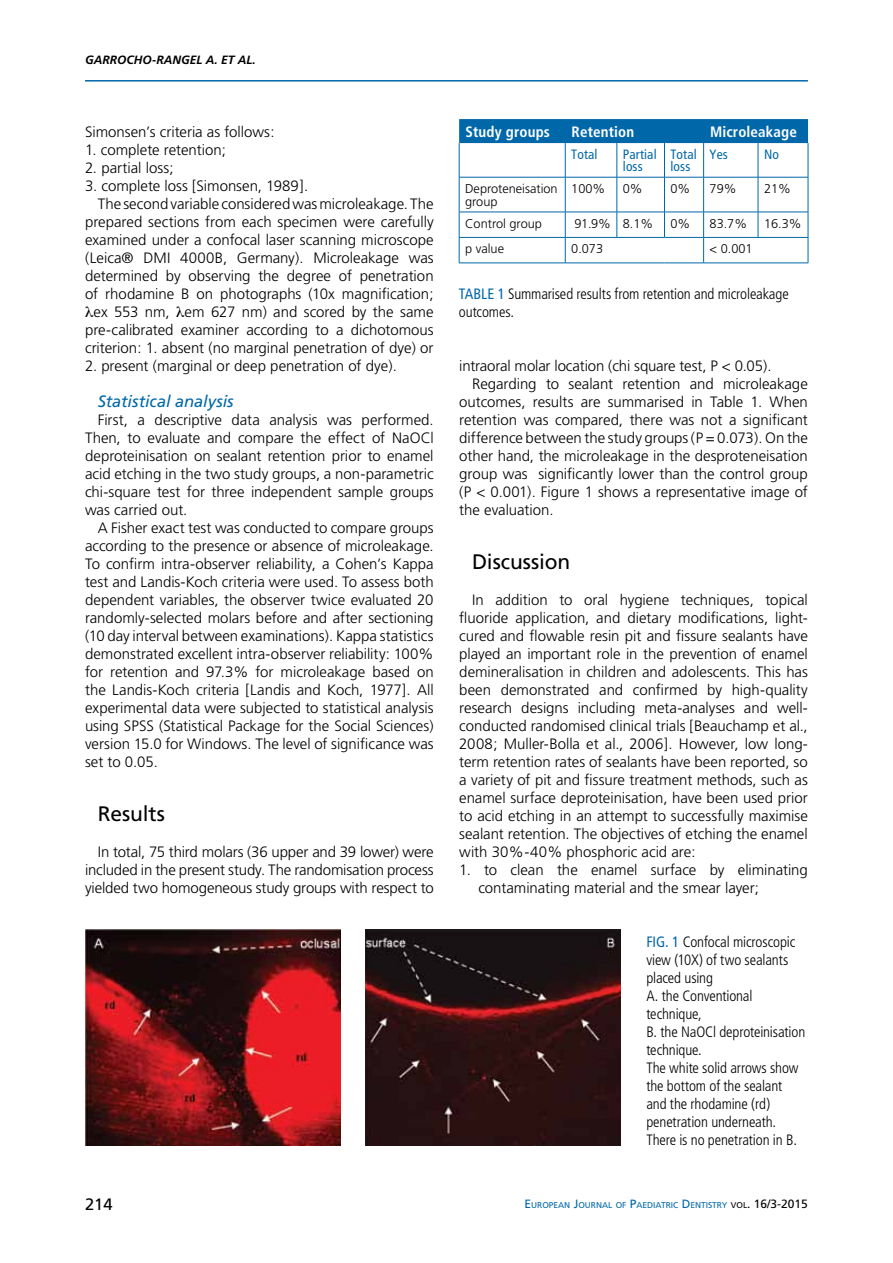
<style>
.page{position:relative;width:893px;height:1263px;background:#fff}
.page>*{position:absolute;margin:0;border:0;box-sizing:border-box;transform-origin:0 0}
.t1{font:21px "Frutiger";letter-spacing:-.005em;color:#000}
.t2{font:italic 16.5px "Frutiger";letter-spacing:-.005em;color:#0068a9}
.t3{font:16.5px "Frutiger";color:#000}
.t4{font:300 15px/18px "Frutiger";letter-spacing:-.005em;color:#000;text-align:justify}
.t5{font:300 condensed 15px/18px "Frutiger";letter-spacing:-.01em;color:#000}
.t6{font:700 condensed 15px "Frutiger";letter-spacing:.01em;color:#fff}
.t7{font:condensed 13.5px/12px "Frutiger";letter-spacing:.01em;color:#0068a9}
.t8{font:300 12.75px/12.8px "Frutiger";color:#000}
.t9{font:italic 700 12px "Frutiger";color:#000}
.t10{font:8.4px "Frutiger";color:#0068a9}
.s1{font-weight:400;color:#0068a9}
.s2{font-size:12px}
.s3{color:#000}
.s4{font-size:12px;color:#000}
</style>
<div class="page">
<hr style="left:85px;top:80px;width:723px;height:2px;background:#0068a9">
<div style="left:459px;top:119px;width:349px;height:24px;background:#0068a9"></div>
<hr style="left:459px;top:143px;width:1px;height:34px;background:#0068a9">
<hr style="left:565px;top:143px;width:1px;height:34px;background:#0068a9">
<hr style="left:617px;top:143px;width:1px;height:34px;background:#0068a9">
<hr style="left:664px;top:143px;width:1px;height:34px;background:#0068a9">
<hr style="left:703px;top:143px;width:1px;height:34px;background:#0068a9">
<hr style="left:758px;top:143px;width:1px;height:34px;background:#0068a9">
<hr style="left:808px;top:143px;width:1px;height:34px;background:#0068a9">
<hr style="left:459px;top:177px;width:106px;height:1px;background:#0068a9">
<hr style="left:459px;top:177px;width:1px;height:35px;background:#0068a9">
<hr style="left:565px;top:177px;width:52px;height:1px;background:#0068a9">
<hr style="left:565px;top:177px;width:1px;height:35px;background:#0068a9">
<hr style="left:617px;top:177px;width:47px;height:1px;background:#0068a9">
<hr style="left:617px;top:177px;width:1px;height:35px;background:#0068a9">
<hr style="left:664px;top:177px;width:40px;height:1px;background:#0068a9">
<hr style="left:664px;top:177px;width:1px;height:35px;background:#0068a9">
<hr style="left:704px;top:177px;width:54px;height:1px;background:#0068a9">
<hr style="left:703px;top:177px;width:1px;height:35px;background:#0068a9">
<hr style="left:758px;top:177px;width:50px;height:1px;background:#0068a9">
<hr style="left:758px;top:177px;width:1px;height:35px;background:#0068a9">
<hr style="left:808px;top:177px;width:1px;height:35px;background:#0068a9">
<hr style="left:459px;top:212px;width:106px;height:1px;background:#0068a9">
<hr style="left:565px;top:212px;width:52px;height:1px;background:#0068a9">
<hr style="left:617px;top:212px;width:47px;height:1px;background:#0068a9">
<svg style="left:617px;top:212px;width:1px;height:25px"></svg>
<hr style="left:664px;top:212px;width:40px;height:1px;background:#0068a9">
<svg style="left:664px;top:212px;width:1px;height:25px"></svg>
<hr style="left:704px;top:212px;width:54px;height:1px;background:#0068a9">
<hr style="left:758px;top:212px;width:50px;height:1px;background:#0068a9">
<svg style="left:758px;top:212px;width:1px;height:25px"></svg>
<hr style="left:459px;top:237px;width:106px;height:1px;background:#0068a9">
<svg style="left:459px;top:212px;width:1px;height:51px"></svg>
<hr style="left:565px;top:237px;width:52px;height:1px;background:#0068a9">
<svg style="left:565px;top:212px;width:1px;height:51px"></svg>
<hr style="left:617px;top:237px;width:47px;height:1px;background:#0068a9">
<hr style="left:664px;top:237px;width:40px;height:1px;background:#0068a9">
<hr style="left:704px;top:237px;width:54px;height:1px;background:#0068a9">
<svg style="left:703px;top:212px;width:1px;height:51px"></svg>
<hr style="left:758px;top:237px;width:50px;height:1px;background:#0068a9">
<svg style="left:808px;top:212px;width:1px;height:51px"></svg>
<hr style="left:459px;top:263px;width:106px;height:1px;background:#0068a9">
<hr style="left:565px;top:263px;width:52px;height:1px;background:#0068a9">
<hr style="left:617px;top:263px;width:47px;height:1px;background:#0068a9">
<hr style="left:664px;top:263px;width:40px;height:1px;background:#0068a9">
<hr style="left:704px;top:263px;width:54px;height:1px;background:#0068a9">
<hr style="left:758px;top:263px;width:50px;height:1px;background:#0068a9">
<img style="left:85px;top:929px;width:255px;height:216px">
<img style="left:366px;top:929px;width:255px;height:216px">
<p class="t9" style="left:85px;top:53px;width:172px">GARROCHO-RANGEL A. ET AL.</p>
<p class="t4" style="left:85px;top:123px;width:191px">Simonsen’s criteria as follows:</p>
<p class="t4" style="left:85px;top:141px;width:143px">1. complete retention;</p>
<p class="t4" style="left:85px;top:159px;width:90px">2. partial loss;</p>
<p class="t4" style="left:85px;top:177px;width:225px">3. complete loss [Simonsen, 1989].</p>
<p class="t4" style="left:98px;top:195px;width:337px">The second variable considered was microleakage. The</p>
<p class="t4" style="left:85px;top:213px;width:350px">prepared sections from each specimen were carefully</p>
<p class="t4" style="left:85px;top:231px;width:350px">examined under a confocal laser scanning microscope</p>
<p class="t4" style="left:85px;top:249px;width:350px">(Leica® DMI 4000B, Germany). Microleakage was</p>
<p class="t4" style="left:85px;top:267px;width:350px">determined by observing the degree of penetration</p>
<p class="t4" style="left:85px;top:285px;width:350px">of rhodamine B on photographs (10x magnification;</p>
<p class="t4" style="left:94px;top:303px;width:342px">ex 553 nm, em 627 nm) and scored by the same</p>
<p class="t4" style="left:85px;top:321px;width:350px">pre-calibrated examiner according to a dichotomous</p>
<p class="t4" style="left:85px;top:339px;width:350px">criterion: 1. absent (no marginal penetration of dye) or</p>
<p class="t4" style="left:85px;top:357px;width:314px">2. present (marginal or deep penetration of dye).</p>
<p class="t2" style="left:98px;top:392px;width:137px">Statistical analysis</p>
<p class="t4" style="left:85px;top:411px;width:350px;text-indent:13px">First, a descriptive data analysis was performed.<br>Then, to evaluate and compare the effect of NaOCl deproteinisation on sealant retention prior to enamel acid etching in the two study groups, a non-parametric chi-square test for three independent sample groups was carried out.</p>
<p class="t4" style="left:85px;top:519px;width:350px;text-indent:13px">A Fisher exact test was conducted to compare groups according to the presence or absence of microleakage.<br>To confirm intra-observer reliability, a Cohen’s Kappa test and Landis-Koch criteria were used. To assess both dependent variables, the observer twice evaluated 20 randomly-selected molars before and after sectioning (10 day interval between examinations). Kappa statistics demonstrated excellent intra-observer reliability: 100% for retention and 97.3% for microleakage based on the Landis-Koch criteria [Landis and Koch, 1977]. All experimental data were subjected to statistical analysis using SPSS (Statistical Package for the Social Sciences) version 15.0 for Windows. The level of significance was set to 0.05.</p>
<h1 class="t1" style="left:98px;top:801px;width:69px">Results</h1>
<p class="t4" style="left:85px;top:843px;width:350px;text-indent:13px">In total, 75 third molars (36 upper and 39 lower) were included in the present study. The randomisation process yielded two homogeneous study groups with respect to</p>
<p class="t6" style="left:465px;top:123px;width:86px">Study groups</p>
<p class="t6" style="left:572px;top:123px;width:64px">Retention</p>
<p class="t6" style="left:710px;top:123px;width:88px">Microleakage</p>
<p class="t7" style="left:571px;top:149px;width:28px">Total</p>
<p class="t7" style="left:623px;top:149px;width:35px">Partial loss</p>
<p class="t7" style="left:670px;top:149px;width:28px">Total loss</p>
<p class="t7" style="left:710px;top:149px;width:20px">Yes</p>
<p class="t7" style="left:764px;top:149px;width:16px">No</p>
<p class="t8" style="left:465px;top:182px;width:94px">Deproteneisation group</p>
<p class="t8" style="left:571px;top:182px;width:36px">100%</p>
<p class="t8" style="left:623px;top:182px;width:21px">0%</p>
<p class="t8" style="left:670px;top:182px;width:21px">0%</p>
<p class="t8" style="left:710px;top:182px;width:28px">79%</p>
<p class="t8" style="left:764px;top:182px;width:28px">21%</p>
<p class="t8" style="left:465px;top:217px;width:78px">Control group</p>
<p class="t8" style="left:574px;top:217px;width:80px">91.9% 8.1%</p>
<p class="t8" style="left:670px;top:217px;width:21px">0%</p>
<p class="t8" style="left:710px;top:217px;width:39px">83.7%</p>
<p class="t8" style="left:764px;top:217px;width:39px">16.3%</p>
<p class="t8" style="left:465px;top:243px;width:40px">p value</p>
<p class="t8" style="left:571px;top:243px;width:33px">0.073</p>
<p class="t8" style="left:710px;top:243px;width:45px">&lt; 0.001</p>
<p class="t5" style="left:459px;top:285px;width:331px"><span class="s1">tabLE 1</span> Summarised results from retention and microleakage outcomes.</p>
<p class="t4" style="left:459px;top:357px;width:314px">intraoral molar location (chi square test, P &lt; 0.05).</p>
<p class="t4" style="left:472px;top:375px;width:337px">Regarding to sealant retention and microleakage</p>
<p class="t4" style="left:459px;top:393px;width:350px">outcomes, results are summarised in Table 1. When</p>
<p class="t4" style="left:459px;top:411px;width:350px">retention was compared, there was not a significant</p>
<p class="t4" style="left:459px;top:429px;width:350px">difference between the study groups (P = 0.073). On the</p>
<p class="t4" style="left:459px;top:447px;width:350px">other hand, the microleakage in the desproteneisation</p>
<p class="t4" style="left:459px;top:465px;width:350px">group was significantly lower than the control group</p>
<p class="t4" style="left:459px;top:483px;width:350px">(P &lt; 0.001). Figure 1 shows a representative image of</p>
<p class="t4" style="left:459px;top:501px;width:96px">the evaluation.</p>
<h1 class="t1" style="left:472px;top:549px;width:100px">Discussion</h1>
<p class="t4" style="left:459px;top:591px;width:350px;text-indent:13px">In addition to oral hygiene techniques, topical fluoride application, and dietary modifications, light&shy;cured and flowable resin pit and fissure sealants have played an important role in the prevention of enamel demineralisation in children and adolescents. This has been demonstrated and confirmed by high-quality research designs including meta-analyses and well&shy;conducted randomised clinical trials [Beauchamp et al., 2008; Muller-Bolla et al., 2006]. However, low long&shy;term retention rates of sealants have been reported, so a variety of pit and fissure treatment methods, such as enamel surface deproteinisation, have been used prior to acid etching in an attempt to successfully maximise sealant retention. The objectives of etching the enamel with 30%-40% phosphoric acid are:</p>
<p class="t4" style="left:478px;top:861px;width:331px;text-indent:-19px">1. to clean the enamel surface by eliminating contaminating material and the smear layer;</p>
<p class="t5" style="left:646px;top:933px;width:160px"><span class="s1">fig. 1</span> Confocal microscopic view (10X) of two sealants placed using<br>A. the Conventional technique,<br>B. the NaOCl deproteinisation technique.<br>The white solid arrows show the bottom of the sealant and the rhodamine (rd) penetration underneath.<br>There is no penetration in B.</p>
<p class="t3" style="left:85px;top:1194px;width:29px">214</p>
<p class="t10" style="left:524px;top:1200px;width:285px"><span class="s2">E</span>UROPEAN <span class="s2">J</span>OURNAL OF <span class="s2">P</span>AE DIATRIC <span class="s2">D</span> E NTISTRY <span class="s3">VOL</span><span class="s4">. 16/3-2015</span></p>
</div>
